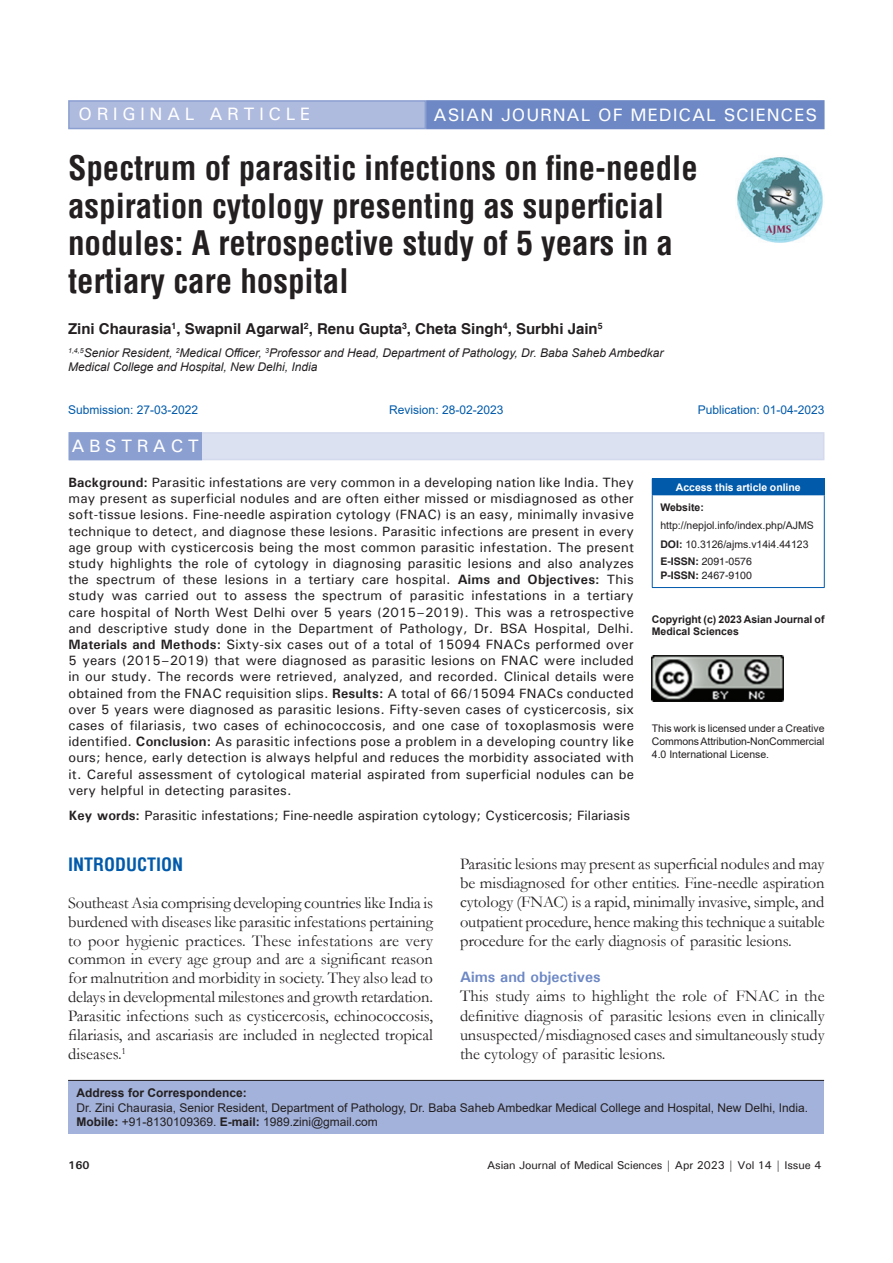
<style>
.page{position:relative;width:893px;height:1263px;background:#fff}
.page>*{position:absolute;margin:0;border:0;box-sizing:border-box;transform-origin:0 0}
.AT{font:700 condensed 33px/37.5px "Helvetica";color:#231f20}
.AH{font:500 18px "Univers";letter-spacing:.05em;color:#fff}
.AH-2{font:500 18px "Univers";letter-spacing:.25em;color:#fff}
.t1{font:700 condensed 18px "Helvetica";color:#015aaa}
.ABSH{font:500 18px "Univers";letter-spacing:.25em;color:#fff}
.TX{font:16.5px/19px "Garamond";color:#231f20;text-align:justify}
.AU{font:700 15px "Helvetica";color:#231f20}
.t2{font:700 15px "Univers";color:#6d88c5}
.ABS{font:500 13.5px/16.2px "Univers";letter-spacing:.015em;color:#231f20;text-align:justify}
.KWD{font:500 13.5px "Univers";color:#231f20}
.ADD{font:12px/14.4px "Arial";color:#231f20}
.AFF{font:italic 12px/14.4px "Arial";color:#231f20}
.HIS{font:12px "Arial";color:#015aaa}
.t3{font:500 11.25px "Univers";letter-spacing:-.01em;color:#231f20}
.t4{font:700 11.25px "Univers";color:#231f20}
.License{font:10.5px/12.6px "Arial";letter-spacing:-.01em;color:#231f20;text-align:justify}
.License-2{font:700 10.5px/12.6px "Arial";color:#231f20}
.Web{font:10.5px/18.8px "Arial";color:#231f20}
.ISSN{font:10.5px/14.2px "Helvetica";color:#231f20}
.DOI{font:10.5px "Arial";color:#231f20}
.t5{font:700 10.5px "Arial";letter-spacing:-.005em;color:#fff}
.s1{font-weight:700}
</style>
<div class="page">
<div style="left:68px;top:1081px;width:756px;height:53px;background:#a3b2da"></div>
<hr style="left:68px;top:1080px;width:756px;height:1px;background:#231f20">
<img style="left:737px;top:157px;width:86px;height:86px">
<div style="left:69px;top:432px;width:755px;height:28px;background:#dbe1f1"></div>
<div style="left:69px;top:433px;width:132px;height:26px;background:#8b9fd1"></div>
<div style="left:68px;top:432px;width:134px;height:28px;border:2px solid #8b9fd1"></div>
<div style="left:69px;top:101px;width:356px;height:28px;background:#aebade"></div>
<div style="left:68px;top:100px;width:358px;height:29px;border:2px solid #8b9fd1"></div>
<div style="left:427px;top:101px;width:397px;height:28px;background:#6d88c5"></div>
<div style="left:426px;top:100px;width:398px;height:29px;border:2px solid #6d88c5"></div>
<div style="left:652px;top:479px;width:172px;height:16px;background:#015aaa"></div>
<hr style="left:652px;top:478px;width:173px;height:1px;background:#015aaa">
<svg style="left:824px;top:479px;width:1px;height:15px"></svg>
<hr style="left:652px;top:495px;width:1px;height:92px;background:#015aaa">
<hr style="left:652px;top:494px;width:173px;height:1px;background:#015aaa">
<hr style="left:824px;top:495px;width:1px;height:92px;background:#015aaa">
<hr style="left:652px;top:587px;width:173px;height:1px;background:#015aaa">
<img style="left:652px;top:655px;width:132px;height:47px">
<p class="AH-2" style="left:79px;top:103px;width:233px">ORIGINAL ARTICLE</p>
<p class="AH" style="left:434px;top:103px;width:385px">ASIAN JOURNAL OF MEDICAL SCIENCES</p>
<p class="AT" style="left:68px;top:149px;width:631px">Spectrum of parasitic infections on fine-needle aspiration cytology presenting as superficial nodules: A retrospective study of 5 years in a tertiary care hospital</p>
<p class="AU" style="left:68px;top:320px;width:536px">Zini Chaurasia<sup>1</sup>, Swapnil Agarwal<sup>2</sup>, Renu Gupta<sup>3</sup>, Cheta Singh<sup>4</sup>, Surbhi Jain<sup>5</sup></p>
<p class="AFF" style="left:68px;top:346px;width:597px"><sup>1,4,5</sup>Senior Resident, <sup>2</sup>Medical Officer, <sup>3</sup>Professor and Head, Department of Pathology, Dr. Baba Saheb Ambedkar<br>Medical College and Hospital, New Delhi, India</p>
<p class="HIS" style="left:68px;top:402px;width:132px">Submission: 27-03-2022</p>
<p class="HIS" style="left:389px;top:402px;width:116px">Revision: 28-02-2023</p>
<p class="HIS" style="left:698px;top:402px;width:128px">Publication: 01-04-2023</p>
<p class="ABSH" style="left:71px;top:435px;width:129px">ABSTRACT</p>
<p class="ABS" style="left:68px;top:474px;width:567px"><span class="s1">Background:</span> Parasitic infestations are very common in a developing nation like India. They may present as superficial nodules and are often either missed or misdiagnosed as other soft-tissue lesions. Fine-needle aspiration cytology (FNAC) is an easy, minimally invasive technique to detect, and diagnose these lesions. Parasitic infections are present in every age group with cysticercosis being the most common parasitic infestation. The present study highlights the role of cytology in diagnosing parasitic lesions and also analyzes the spectrum of these lesions in a tertiary care hospital. <span class="s1">Aims and Objectives:</span> This study was carried out to assess the spectrum of parasitic infestations in a tertiary care hospital of North West Delhi over 5 years (2015–2019). This was a retrospective and descriptive study done in the Department of Pathology, Dr. BSA Hospital, Delhi.<br><span class="s1">Materials and Methods:</span> Sixty-six cases out of a total of 15094 FNACs performed over 5 years (2015–2019) that were diagnosed as parasitic lesions on FNAC were included in our study. The records were retrieved, analyzed, and recorded. Clinical details were obtained from the FNAC requisition slips. <span class="s1">Results:</span> A total of 66/15094 FNACs conducted over 5 years were diagnosed as parasitic lesions. Fifty-seven cases of cysticercosis, six cases of filariasis, two cases of echinococcosis, and one case of toxoplasmosis were identified. <span class="s1">Conclusion:</span> As parasitic infections pose a problem in a developing country like ours; hence, early detection is always helpful and reduces the morbidity associated with it. Careful assessment of cytological material aspirated from superficial nodules can be very helpful in detecting parasites.</p>
<p class="KWD" style="left:68px;top:806px;width:563px"><span class="s1">Key words:</span> Parasitic infestations; Fine-needle aspiration cytology; Cysticercosis; Filariasis</p>
<p class="t5" style="left:676px;top:479px;width:126px">Access this article online</p>
<p class="Web" style="left:660px;top:497px;width:155px"><span class="s1">Website: </span>http://nepjol.info/index.php/AJMS</p>
<p class="DOI" style="left:660px;top:537px;width:150px"><span class="s1">DOI:</span> 10.3126/ajms.v14i4.44123</p>
<p class="ISSN" style="left:660px;top:555px;width:93px"><span class="s1">E-ISSN:</span> 2091-0576<br><span class="s1">P-ISSN:</span> 2467-9100</p>
<p class="License-2" style="left:652px;top:613px;width:174px">Copyright (c) 2023 Asian Journal of<br>Medical Sciences</p>
<p class="License" style="left:652px;top:722px;width:174px">This work is licensed under a Creative Commons Attribution-NonCommercial 4.0 International License.</p>
<h1 class="t1" style="left:68px;top:853px;width:117px">INTRODUCTION</h1>
<p class="TX" style="left:68px;top:892px;width:366px">Southeast Asia comprising developing countries like India is burdened with diseases like parasitic infestations pertaining to poor hygienic practices. These infestations are very common in every age group and are a significant reason for malnutrition and morbidity in society. They also lead to delays in developmental milestones and growth retardation.<br>Parasitic infections such as cysticercosis, echinococcosis, filariasis, and ascariasis are included in neglected tropical diseases.<sup>1</sup></p>
<p class="TX" style="left:460px;top:853px;width:366px">Parasitic lesions may present as superficial nodules and may be misdiagnosed for other entities. Fine-needle aspiration cytology (FNAC) is a rapid, minimally invasive, simple, and outpatient procedure, hence making this technique a suitable procedure for the early diagnosis of parasitic lesions.</p>
<h2 class="t2" style="left:460px;top:967px;width:142px">Aims and objectives</h2>
<p class="TX" style="left:460px;top:986px;width:366px">This study aims to highlight the role of FNAC in the definitive diagnosis of parasitic lesions even in clinically unsuspected/misdiagnosed cases and simultaneously study the cytology of parasitic lesions.</p>
<p class="ADD" style="left:77px;top:1086px;width:733px"><span class="s1">Address for Correspondence:<br></span>Dr. Zini Chaurasia, Senior Resident, Department of Pathology, Dr. Baba Saheb Ambedkar Medical College and Hospital, New Delhi, India.<br><span class="s1">Mobile:</span> +91-8130109369. <span class="s1">E-mail:</span> 1989.zini@gmail.com</p>
<p class="t4" style="left:68px;top:1158px;width:23px">160</p>
<p class="t3" style="left:487px;top:1157px;width:336px">Asian Journal of Medical Sciences | Apr 2023 | Vol 14 | Issue 4</p>
</div>
